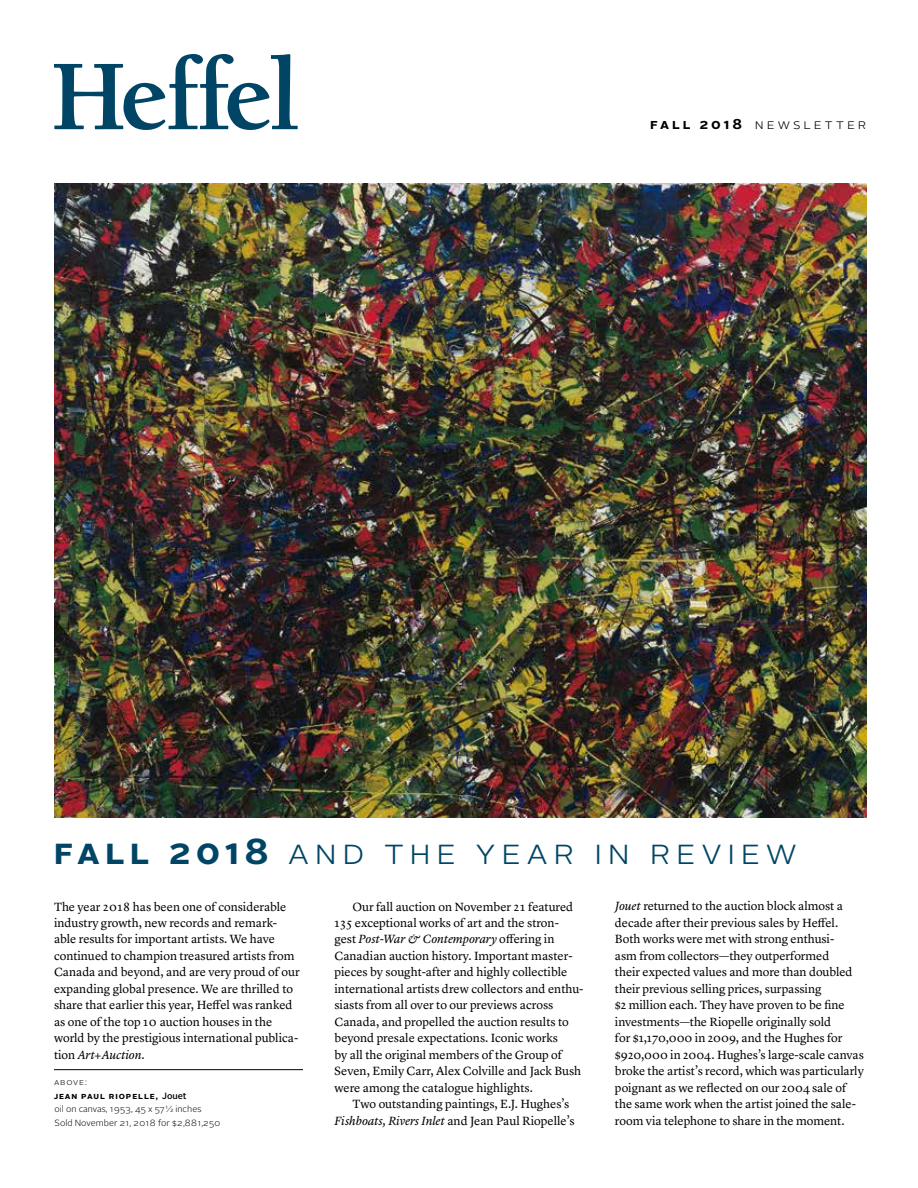
<style>
.page{position:relative;width:918px;height:1188px;background:#fff}
.page>*{position:absolute;margin:0;border:0;box-sizing:border-box;transform-origin:0 0}
.t1{font:300 36px "Alright Sans";letter-spacing:.145em;color:#004565}
.t2{font:700 14.25px "Alright Sans";letter-spacing:.205em;color:#000}
.t3{font:300 14.25px "Alright Sans";color:#000}
.t4{font:12.3px/16.5px "Lyon Text";letter-spacing:-.005em;color:#000}
.t5{font:300 9px/13.5px "Alright Sans";color:#000}
.s1{font-weight:300}
.s2{font-weight:700}
.s3{font-style:italic}
.s4{font-weight:500}
</style>
<div class="page">
<svg style="left:54px;top:54px;width:244px;height:76px"></svg>
<hr style="left:54px;top:1069px;width:249px;height:1px;background:#000">
<img style="left:54px;top:183px;width:812px;height:635px">
<p class="t2" style="left:650px;top:114px;width:118px">FALL 2018 <span class="s1">new</span></p>
<p class="t3" style="left:793px;top:115px;width:32px">sletter</p>
<h1 class="t1" style="left:54px;top:827px;width:745px"><span class="s2">FALL 2018</span> AND THE YEAR IN REVIEW</h1>
<p class="t4" style="left:54px;top:897px;width:247px">The year 2018 has been one of considerable industry growth, new records and remark&shy;able results for important artists. We have continued to champion treasured artists from Canada and beyond, and are very proud of our expanding global presence. We are thrilled to share that earlier this year, Heffel was ranked as one of the top 10 auction houses in the world by the prestigious international publica&shy;tion <span class="s3">Art+Auction</span>.</p>
<p class="t5" style="left:54px;top:1076px;width:168px">above:<br><span class="s2">Jean Paul Riopelle,</span> <span class="s4">Jouet<br></span>oil on canvas, 1953, 45 x 57 1/2 inches<br>Sold November 21, 2018 for $2,881,250</p>
<p class="t4" style="left:334px;top:897px;width:250px;text-indent:18px">Our fall auction on November 21 featured 135 exceptional works of art and the stron&shy;gest <span class="s3">Post-War &amp; Contemporary</span> offering in Canadian auction history. Important master&shy;pieces by sought-after and highly collectible international artists drew collectors and enthu&shy;siasts from all over to our previews across Canada, and propelled the auction results to beyond presale expectations. Iconic works<br>by all the original members of the Group of Seven, Emily Carr, Alex Colville and Jack Bush were among the catalogue highlights.</p>
<p class="t4" style="left:334px;top:1095px;width:242px;text-indent:18px">Two outstanding paintings, E.J. Hughes’s<br><span class="s3">Fishboats, Rivers Inlet</span> and Jean Paul Riopelle’s</p>
<p class="t4" style="left:615px;top:897px;width:250px"><span class="s3">Jouet</span> returned to the auction block almost a decade after their previous sales by Heffel.<br>Both works were met with strong enthusi-<br>asm from collectors—they outperformed<br>their expected values and more than doubled their previous selling prices, surpassing<br>$2 million each. They have proven to be fine investments—the Riopelle originally sold<br>for $1,170,000 in 2009, and the Hughes for $920,000 in 2004. Hughes’s large-scale canvas broke the artist’s record, which was particularly poignant as we reflected on our 2004 sale of the same work when the artist joined the sale&shy;room via telephone to share in the moment.</p>
</div>
